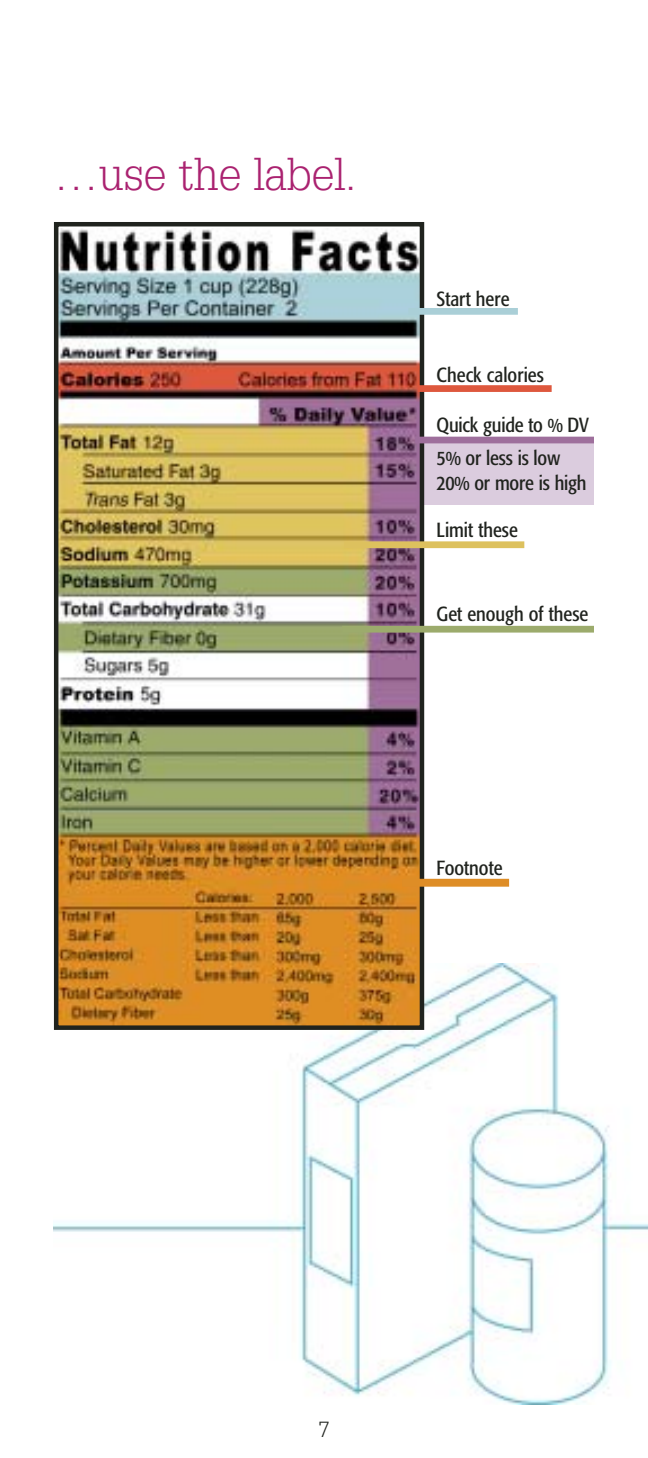
<style>
.page{position:relative;width:648px;height:1458px;background:#fff}
.page>*{position:absolute;margin:0;border:0;box-sizing:border-box;transform-origin:0 0}
.t1{font:300 45px "Glypha";color:#aa2270}
.t2{font:300 21.38px "Glypha";color:#20231e}
.t3{font:condensed 20.25px/33.8px "Formata";color:#20231e}
</style>
<div class="page">
<div style="left:418px;top:438px;width:176px;height:66px;background:#dbccde"></div>
<img style="left:54px;top:964px;width:594px;height:440px">
<img style="left:59px;top:229px;width:360px;height:796px">
<div style="left:54px;top:222px;width:370px;height:808px;border:4px solid #20231e"></div>
<div style="left:408px;top:308px;width:110px;height:7px;background:#aacfd7"></div>
<div style="left:418px;top:385px;width:134px;height:7px;background:#de583d"></div>
<div style="left:415px;top:437px;width:179px;height:6px;background:#9e6f9c"></div>
<div style="left:344px;top:541px;width:180px;height:7px;background:#ddc15e"></div>
<div style="left:342px;top:626px;width:252px;height:7px;background:#9cab6c"></div>
<div style="left:402px;top:879px;width:107px;height:8px;background:#de8d26"></div>
<p class="t1" style="left:54px;top:157px;width:304px">…use the label.</p>
<p class="t3" style="left:437px;top:283px;width:74px">Start here</p>
<p class="t3" style="left:437px;top:360px;width:109px">Check calories</p>
<p class="t3" style="left:437px;top:409px;width:154px">Quick guide to % DV<br>5% or less is low</p>
<p class="t3" style="left:437px;top:468px;width:152px">20% or more is high</p>
<p class="t3" style="left:437px;top:515px;width:83px">Limit these</p>
<p class="t3" style="left:437px;top:598px;width:153px">Get enough of these</p>
<p class="t3" style="left:437px;top:852px;width:68px">Footnote</p>
<p class="t2" style="left:319px;top:1422px;width:12px">7</p>
</div>
